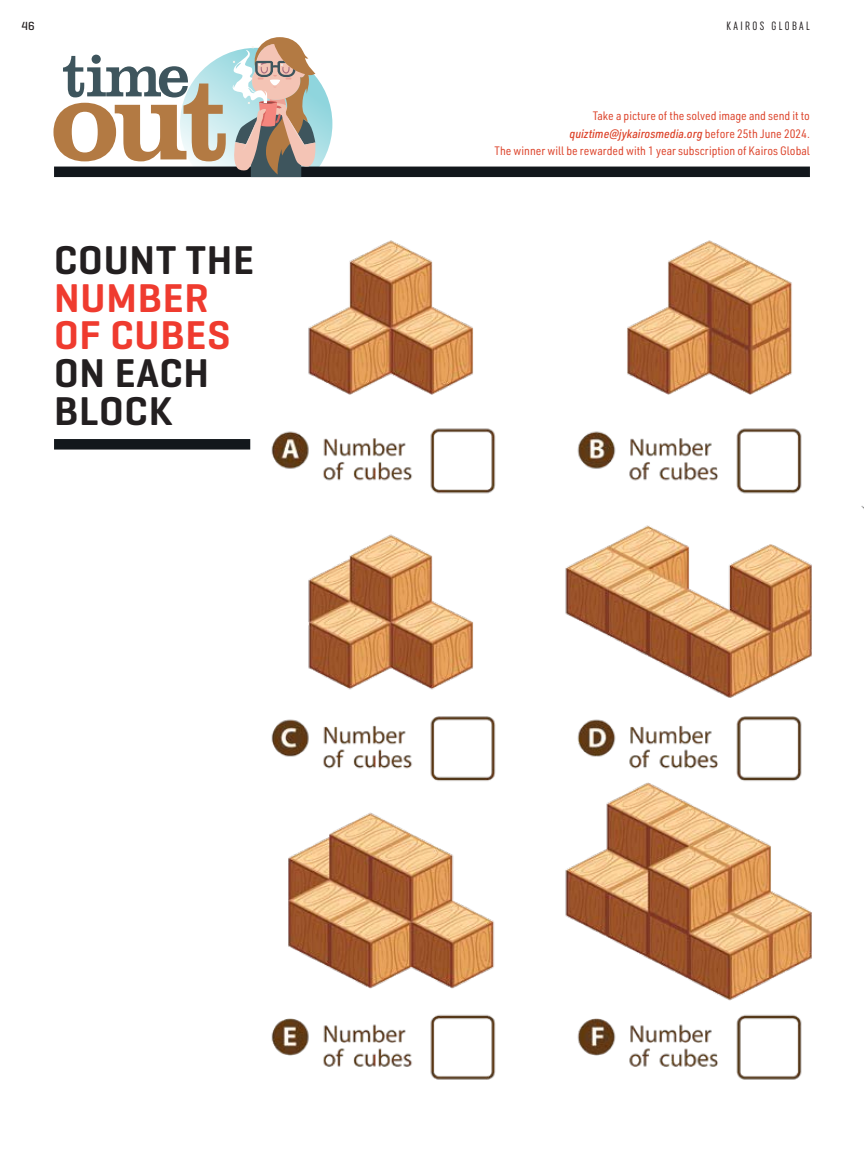
<style>
.page{position:relative;width:864px;height:1149px;background:#fff}
.page>*{position:absolute;margin:0;border:0;box-sizing:border-box;transform-origin:0 0}
.t1{font:600 40.8px/37.7px "Geogrotesque";letter-spacing:.02em;color:#231f20}
.t2{font:600 40.8px/37.7px "Geogrotesque";letter-spacing:.02em;color:#ef3b2f}
.t3{font:12px/17.2px "URWDIN Semi Cond";color:#dc4128;text-align:right}
.t4{font:extra-condensed 12px "Uniform";letter-spacing:.2em;color:#231f20}
.t5{font:500 12px "Geogrotesque";color:#231f20}
.s1{font-weight:500;font-style:italic}
</style>
<div class="page">
<svg style="left:180px;top:48px;width:152px;height:152px"></svg>
<div style="left:54px;top:173px;width:313px;height:34px;background:#fff"></div>
<div style="left:54px;top:166px;width:755px;height:11px;background:#12171c"></div>
<svg style="left:53px;top:37px;width:263px;height:140px"></svg>
<img style="left:271px;top:240px;width:541px;height:840px">
<div style="left:54px;top:439px;width:196px;height:10px;background:#12171c"></div>
<p class="t5" style="left:21px;top:19px;width:15px">46</p>
<p class="t4" style="left:726px;top:19px;width:85px">KAIROS GLOBAL</p>
<h1 class="t1" style="left:54px;top:240px;width:201px">COUNT THE</h1>
<h1 class="t2" style="left:54px;top:278px;width:178px">NUMBER<br>OF CUBES</h1>
<h1 class="t1" style="left:54px;top:354px;width:156px">ON EACH<br>BLOCK</h1>
<p class="t3" style="left:494px;top:107px;width:317px">Take a picture of the solved image and send it to <span class="s1">quiztime@jykairosmedia.org</span> before 25th June 2024.<br>The winner will be rewarded with 1 year subscription of Kairos Global</p>
</div>
